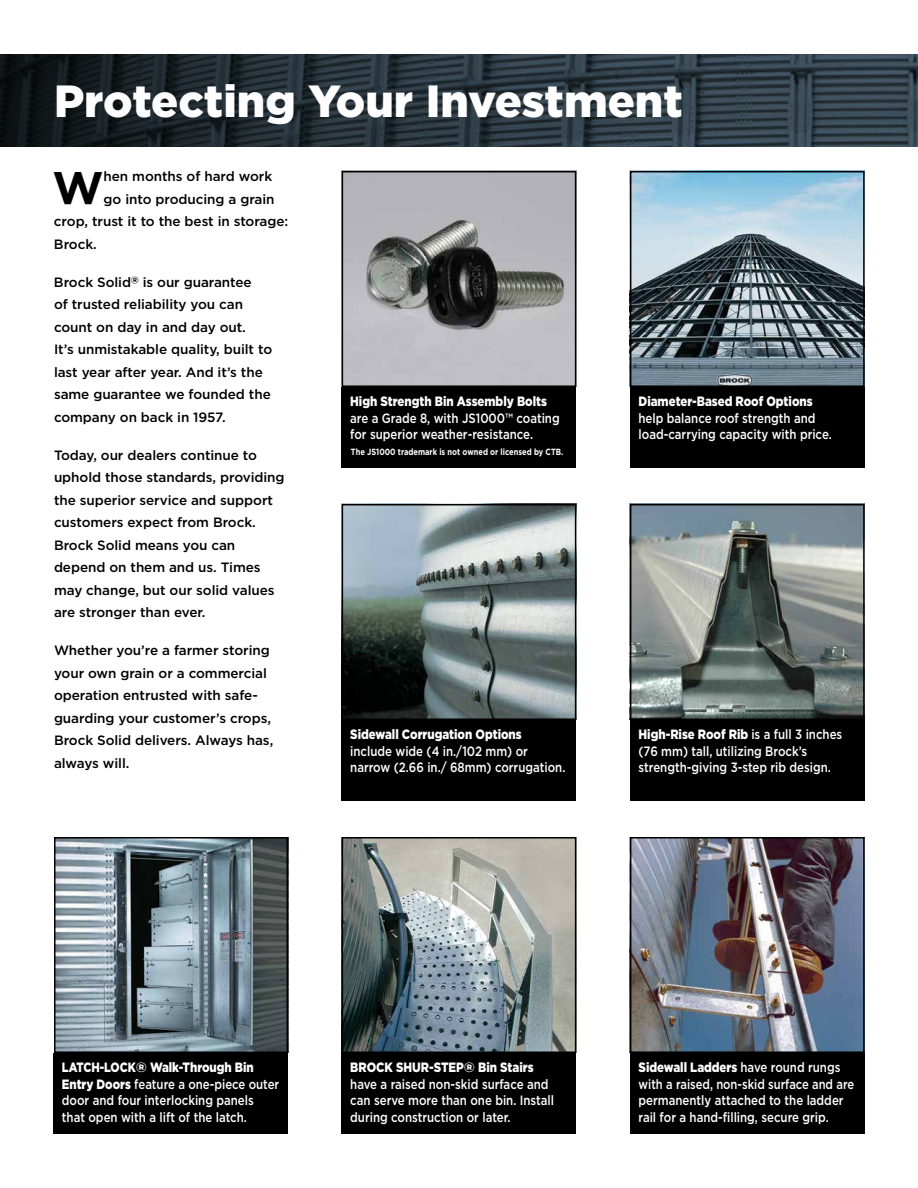
<style>
.page{position:relative;width:918px;height:1188px;background:#fff}
.page>*{position:absolute;margin:0;border:0;box-sizing:border-box;transform-origin:0 0}
.t1{font:700 45.6px "Gotham";color:#000}
.t2{font:900 45px "Gotham";color:#fff}
.t3{font:500 13.5px/22.5px "Gotham";letter-spacing:-.005em;color:#000}
.t4{font:500 13.5px/16.5px "Gotham";color:#fff;scale:.85 1}
.t5{font:900 13.5px "Gotham";color:#fff;scale:.85 1}
.t6{font:700 9px "Gotham";color:#fff;scale:.83 1}
.s1{font-size:20.25px}
.s2{font-weight:900}
</style>
<div class="page">
<svg style="left:0;top:54px;width:918px;height:92px;background:#27323a"></svg>
<img style="left:345px;top:174px;width:228px;height:210px">
<div style="left:342px;top:171px;width:234px;height:216px;border:2px solid #000"></div>
<img style="left:633px;top:174px;width:229px;height:210px">
<div style="left:630px;top:171px;width:235px;height:216px;border:2px solid #000"></div>
<img style="left:633px;top:507px;width:229px;height:210px">
<div style="left:630px;top:504px;width:235px;height:216px;border:2px solid #000"></div>
<img style="left:345px;top:840px;width:228px;height:210px">
<div style="left:342px;top:837px;width:234px;height:216px;border:2px solid #000"></div>
<img style="left:633px;top:840px;width:229px;height:210px">
<div style="left:630px;top:837px;width:235px;height:216px;border:2px solid #000"></div>
<img style="left:57px;top:840px;width:228px;height:210px">
<div style="left:54px;top:837px;width:234px;height:216px;border:2px solid #000"></div>
<img style="left:345px;top:507px;width:228px;height:210px">
<div style="left:342px;top:504px;width:234px;height:216px;border:2px solid #000"></div>
<div style="left:342px;top:387px;width:234px;height:81px;background:#000"></div>
<div style="left:630px;top:387px;width:235px;height:81px;background:#000"></div>
<div style="left:342px;top:720px;width:234px;height:81px;background:#000"></div>
<div style="left:630px;top:720px;width:235px;height:81px;background:#000"></div>
<div style="left:53px;top:1053px;width:235px;height:81px;background:#000"></div>
<div style="left:342px;top:1053px;width:234px;height:81px;background:#000"></div>
<div style="left:630px;top:1053px;width:235px;height:81px;background:#000"></div>
<h2 class="t2" style="left:54px;top:70px;width:630px">Protecting Your Investment</h2>
<h1 class="t1" style="left:53px;top:158px;width:53px">W</h1>
<p class="t3" style="left:104px;top:165px;width:170px">hen months of hard work</p>
<p class="t3" style="left:104px;top:188px;width:173px">go into producing a grain</p>
<p class="t3" style="left:54px;top:210px;width:236px">crop, trust it to the best in storage:</p>
<p class="t3" style="left:54px;top:233px;width:44px">Brock.</p>
<p class="t3" style="left:54px;top:271px;width:220px">Brock Solid<span class="s1">®</span> is our guarantee<br>of trusted reliability you can count on day in and day out.<br>It’s unmistakable quality, built to last year after year. And it’s the same guarantee we founded the company on back in 1957.</p>
<p class="t3" style="left:54px;top:444px;width:232px">Today, our dealers continue to uphold those standards, providing the superior service and support customers expect from Brock.<br>Brock Solid means you can depend on them and us. Times may change, but our solid values are stronger than ever.</p>
<p class="t3" style="left:54px;top:639px;width:221px">Whether you’re a farmer storing your own grain or a commercial operation entrusted with safe&shy;guarding your customer’s crops,<br>Brock Solid delivers. Always has, always will.</p>
<p class="t5" style="left:350px;top:392px;width:233px">High Strength Bin Assembly Bolts</p>
<p class="t4" style="left:350px;top:410px;width:248px">are a Grade 8, with JS1000™ coating for superior weather-resistance.</p>
<p class="t6" style="left:351px;top:446px;width:257px">The JS1000 trademark is not owned or licensed by CTB.</p>
<p class="t5" style="left:350px;top:725px;width:203px">Sidewall Corrugation Options</p>
<p class="t4" style="left:350px;top:743px;width:255px">include wide (4 in./102 mm) or narrow (2.66 in./ 68mm) corrugation.</p>
<p class="t5" style="left:639px;top:392px;width:206px">Diameter-Based Roof Options</p>
<p class="t4" style="left:639px;top:410px;width:229px">help balance roof strength and load-carrying capacity with price.</p>
<p class="t4" style="left:639px;top:726px;width:241px"><span class="s2">High-Rise Roof Rib</span> is a full 3 inches (76 mm) tall, utilizing Brock’s strength-giving 3-step rib design.</p>
<p class="t4" style="left:62px;top:1059px;width:257px"><span class="s2">LATCH-LOCK® Walk-Through Bin Entry Doors</span> feature a one-piece outer door and four interlocking panels that open with a lift of the latch.</p>
<p class="t5" style="left:350px;top:1058px;width:217px">BROCK SHUR-STEP® Bin Stairs</p>
<p class="t4" style="left:350px;top:1076px;width:241px">have a raised non-skid surface and can serve more than one bin. Install during construction or later.</p>
<p class="t4" style="left:639px;top:1059px;width:255px"><span class="s2">Sidewall Ladders</span> have round rungs with a raised, non-skid surface and are permanently attached to the ladder rail for a hand-filling, secure grip.</p>
</div>
